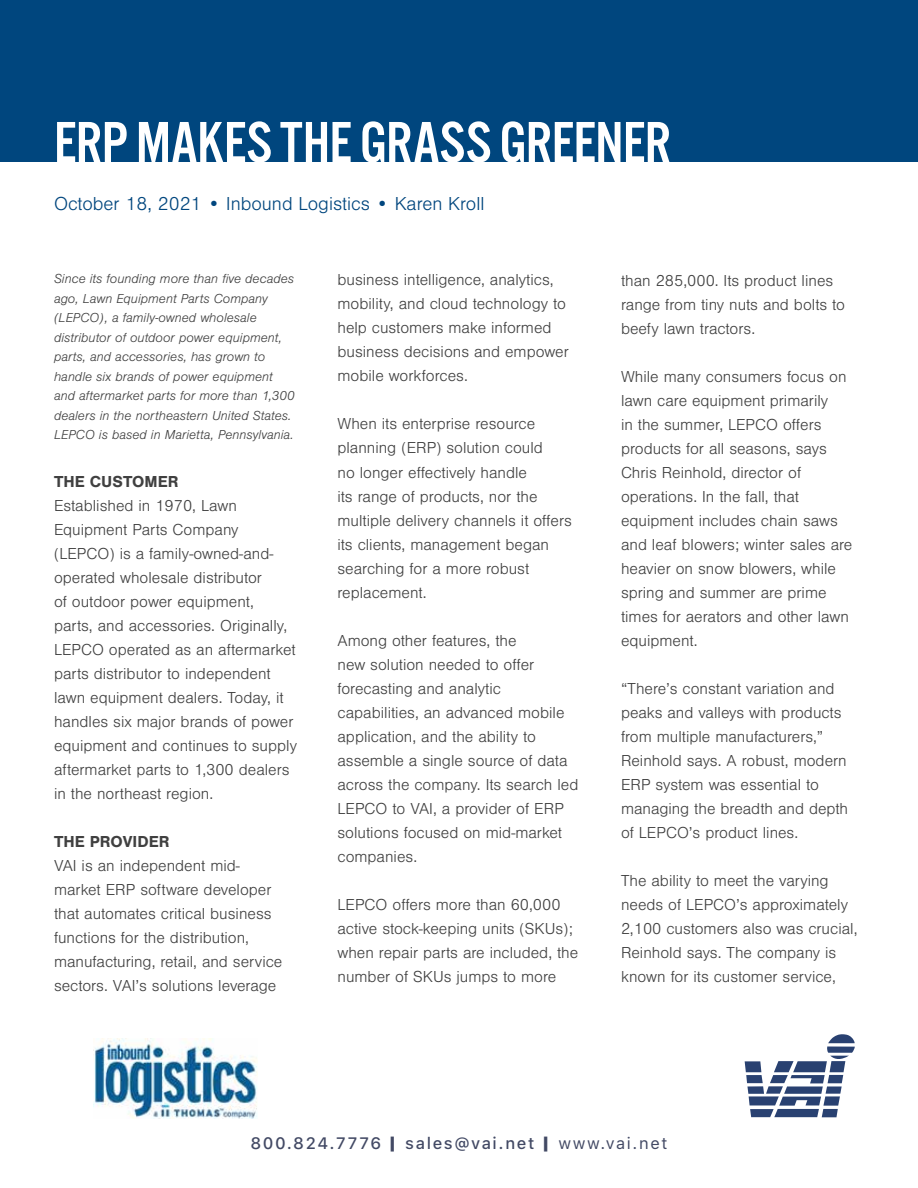
<style>
.page{position:relative;width:918px;height:1188px;background:#fff}
.page>*{position:absolute;margin:0;border:0;box-sizing:border-box;transform-origin:0 0}
.t1{font:60px "Alternate Got No 3 D";letter-spacing:-.01em;color:#fff}
.t2{font:300 19.5px "Nimbus San";color:#00467e}
.t3{font:300 16.5px/24px "Nimbus San";color:#404040}
.t4{font:500 16.5px "SF Pro Text";letter-spacing:.1em;color:#424964}
.t5{font:700 16.5px "Nimbus San";color:#404040}
.t6{font:italic 300 13.5px/19.5px "Nimbus San";color:#404040}
.s1{font-weight:900}
.s2{font-weight:400}
</style>
<div class="page">
<div style="left:0;top:0;width:918px;height:161px;background:#00467e"></div>
<svg style="left:745px;top:1034px;width:110px;height:83px"></svg>
<img style="left:93px;top:1038px;width:165px;height:81px">
<h1 class="t1" style="left:54px;top:110px;width:619px">ERP MAKES THE GRASS GREENER</h1>
<p class="t2" style="left:54px;top:193px;width:432px">October 18, 2021 • Inbound Logistics • Karen Kroll</p>
<p class="t6" style="left:54px;top:269px;width:242px">Since its founding more than five decades ago, Lawn Equipment Parts Company (LEPCO), a family-owned wholesale distributor of outdoor power equipment, parts, and accessories, has grown to handle six brands of power equipment and aftermarket parts for more than 1,300 dealers in the northeastern United States.<br>LEPCO is based in Marietta, Pennsylvania.</p>
<p class="t5" style="left:54px;top:473px;width:126px">THE CUSTOMER</p>
<p class="t3" style="left:54px;top:494px;width:244px">Established in 1970, Lawn<br>Equipment Parts Company (LEPCO) is a family-owned-and&shy;operated wholesale distributor<br>of outdoor power equipment,<br>parts, and accessories. Originally,<br>LEPCO operated as an aftermarket parts distributor to independent lawn equipment dealers. Today, it handles six major brands of power equipment and continues to supply aftermarket parts to 1,300 dealers in the northeast region.</p>
<p class="t5" style="left:54px;top:833px;width:117px">THE PROVIDER</p>
<p class="t3" style="left:54px;top:854px;width:230px">VAI is an independent mid&shy;market ERP software developer that automates critical business functions for the distribution, manufacturing, retail, and service sectors. VAI’s solutions leverage</p>
<p class="t3" style="left:338px;top:268px;width:233px">business intelligence, analytics, mobility, and cloud technology to help customers make informed business decisions and empower mobile workforces.</p>
<p class="t3" style="left:338px;top:413px;width:236px">When its enterprise resource planning (ERP) solution could<br>no longer effectively handle<br>its range of products, nor the multiple delivery channels it offers its clients, management began searching for a more robust replacement.</p>
<p class="t3" style="left:338px;top:629px;width:242px">Among other features, the<br>new solution needed to offer forecasting and analytic capabilities, an advanced mobile application, and the ability to assemble a single source of data across the company. Its search led<br>LEPCO to VAI, a provider of ERP solutions focused on mid-market companies.</p>
<p class="t3" style="left:338px;top:893px;width:242px">LEPCO offers more than 60,000 active stock-keeping units (SKUs); when repair parts are included, the number of SKUs jumps to more</p>
<p class="t3" style="left:621px;top:269px;width:226px">than 285,000. Its product lines range from tiny nuts and bolts to beefy lawn tractors.</p>
<p class="t3" style="left:621px;top:365px;width:233px">While many consumers focus on lawn care equipment primarily<br>in the summer, LEPCO offers products for all seasons, says<br>Chris Reinhold, director of operations. In the fall, that equipment includes chain saws and leaf blowers; winter sales are heavier on snow blowers, while spring and summer are prime times for aerators and other lawn equipment.</p>
<p class="t3" style="left:621px;top:677px;width:229px">“There’s constant variation and peaks and valleys with products from multiple manufacturers,”<br>Reinhold says. A robust, modern<br>ERP system was essential to managing the breadth and depth of LEPCO’s product lines.</p>
<p class="t3" style="left:621px;top:869px;width:238px">The ability to meet the varying needs of LEPCO’s approximately<br>2,100 customers also was crucial,<br>Reinhold says. The company is known for its customer service,</p>
<p class="t4" style="left:250px;top:1134px;width:419px">800.824.7776 <span class="s1">|</span> sales@vai.net <span class="s1">|</span> <span class="s2">www.vai.net</span></p>
</div>
